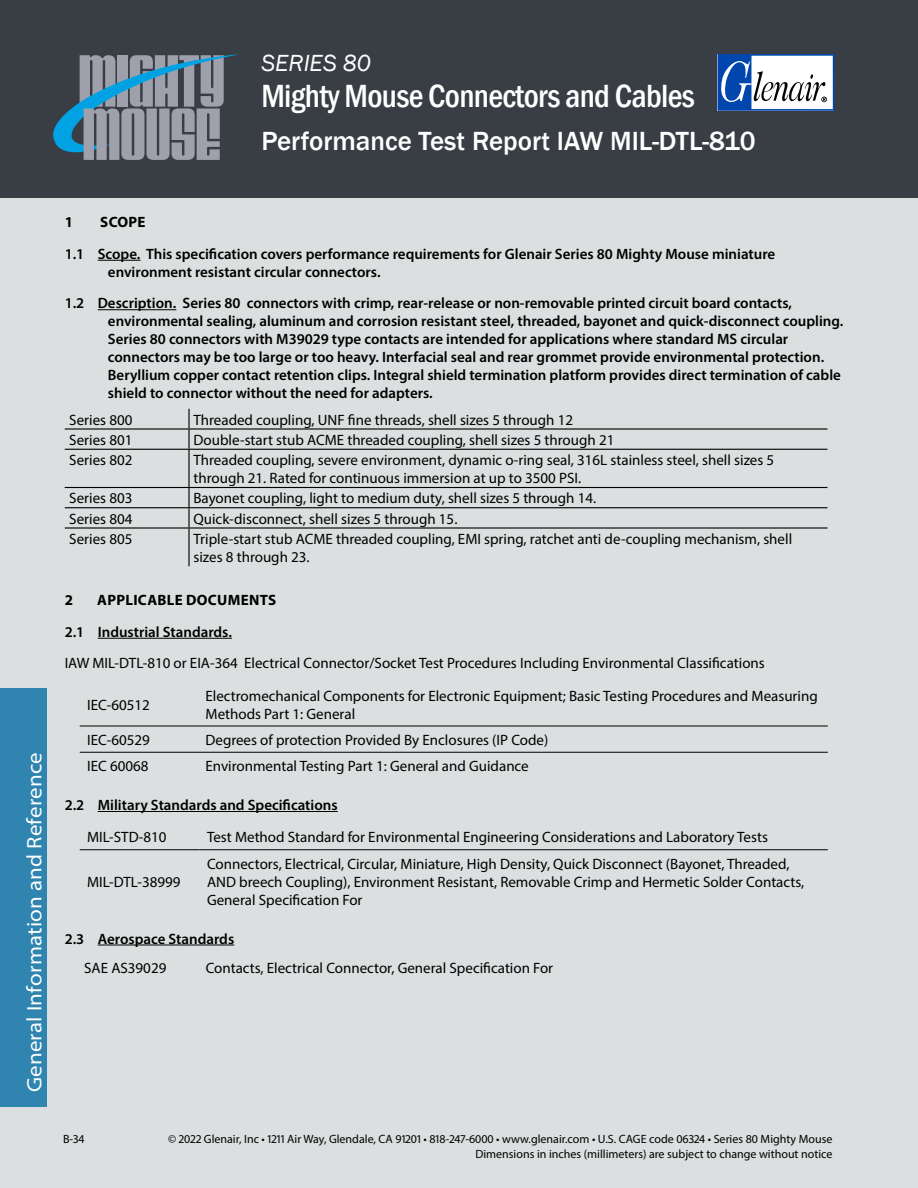
<style>
.page{position:relative;width:918px;height:1188px;background:#dcdfe0}
.page>*{position:absolute;margin:0;border:0;box-sizing:border-box;transform-origin:0 0}
.t1{font:500 condensed 33px "Franklin Gothic";letter-spacing:-.02em;color:#fff}
.t2{font:500 27px "Franklin Gothic";color:#fff}
.t3{font:italic 24px "Franklin Gothic";color:#fff}
.t4{font:semi-expanded 21px "Myriad Pro";letter-spacing:.01em;color:#fff}
.t5{font:15px/18px "Myriad Pro";color:#000}
.t6{font:600 15px/18px "Myriad Pro";color:#000}
.t7{font:700 15px "Myriad Pro";letter-spacing:.02em;color:#000}
.t8{font:12px/15px "Myriad Pro";color:#000;text-align:right}
</style>
<div class="page">
<div style="left:0;top:688px;width:47px;height:418px;background:#3085b0"></div>
<div style="left:0;top:0;width:918px;height:198px;background:#393e45"></div>
<svg style="left:717px;top:54px;width:117px;height:57px;background:#a0b5d3"></svg>
<svg style="left:53px;top:54px;width:187px;height:106px"></svg>
<hr style="left:98px;top:260px;width:43px;height:1px;background:#000">
<hr style="left:98px;top:309px;width:78px;height:1px;background:#000">
<hr style="left:98px;top:638px;width:134px;height:1px;background:#000">
<hr style="left:98px;top:811px;width:240px;height:1px;background:#000">
<hr style="left:98px;top:945px;width:136px;height:1px;background:#000">
<hr style="left:65px;top:428px;width:124px;height:2px;background:#000">
<hr style="left:189px;top:428px;width:638px;height:2px;background:#000">
<svg style="left:188px;top:409px;width:2px;height:40px"></svg>
<hr style="left:65px;top:449px;width:124px;height:1px;background:#000">
<hr style="left:189px;top:449px;width:638px;height:1px;background:#000">
<hr style="left:188px;top:450px;width:2px;height:37px;background:#000">
<hr style="left:65px;top:487px;width:124px;height:1px;background:#000">
<hr style="left:189px;top:487px;width:638px;height:1px;background:#000">
<hr style="left:65px;top:507px;width:124px;height:1px;background:#000">
<hr style="left:189px;top:507px;width:638px;height:1px;background:#000">
<svg style="left:188px;top:488px;width:2px;height:39px"></svg>
<hr style="left:65px;top:527px;width:124px;height:2px;background:#000">
<hr style="left:189px;top:527px;width:638px;height:2px;background:#000">
<hr style="left:188px;top:529px;width:2px;height:37px;background:#000">
<hr style="left:80px;top:726px;width:118px;height:1px;background:#000">
<hr style="left:198px;top:726px;width:630px;height:1px;background:#000">
<hr style="left:80px;top:752px;width:118px;height:1px;background:#000">
<hr style="left:198px;top:752px;width:630px;height:1px;background:#000">
<hr style="left:80px;top:849px;width:120px;height:1px;background:#000">
<hr style="left:200px;top:849px;width:628px;height:1px;background:#000">
<h3 class="t3" style="left:261px;top:48px;width:111px">SERIES 80</h3>
<h1 class="t1" style="left:261px;top:74px;width:435px">Mighty Mouse Connectors and Cables</h1>
<h2 class="t2" style="left:261px;top:125px;width:496px">Performance Test Report IAW MIL-DTL-810</h2>
<h3 class="t4" style="left:21px;top:1092px;width:341px;rotate:-90deg">General Information and Reference</h3>
<p class="t7" style="left:65px;top:212px;width:10px">1</p>
<p class="t7" style="left:100px;top:212px;width:47px">SCOPE</p>
<p class="t6" style="left:108px;top:244px;width:669px;text-indent:-43px">1.1 Scope. This specification covers performance requirements for Glenair Series 80 Mighty Mouse miniature environment resistant circular connectors.</p>
<p class="t6" style="left:108px;top:294px;width:737px;text-indent:-43px">1.2 Description. Series 80 connectors with crimp, rear-release or non-removable printed circuit board contacts, environmental sealing, aluminum and corrosion resistant steel, threaded, bayonet and quick-disconnect coupling.<br>Series 80 connectors with M39029 type contacts are intended for applications where standard MS circular connectors may be too large or too heavy. Interfacial seal and rear grommet provide environmental protection.<br>Beryllium copper contact retention clips. Integral shield termination platform provides direct termination of cable shield to connector without the need for adapters.</p>
<p class="t5" style="left:69px;top:410px;width:65px">Series 800</p>
<p class="t5" style="left:194px;top:410px;width:381px">Threaded coupling, UNF fine threads, shell sizes 5 through 12</p>
<p class="t5" style="left:69px;top:430px;width:65px">Series 801</p>
<p class="t5" style="left:194px;top:430px;width:422px">Double-start stub ACME threaded coupling, shell sizes 5 through 21</p>
<p class="t5" style="left:69px;top:451px;width:65px">Series 802</p>
<p class="t5" style="left:194px;top:451px;width:582px">Threaded coupling, severe environment, dynamic o-ring seal, 316L stainless steel, shell sizes 5 through 21. Rated for continuous immersion at up to 3500 PSI.</p>
<p class="t5" style="left:69px;top:489px;width:65px">Series 803</p>
<p class="t5" style="left:194px;top:489px;width:404px">Bayonet coupling, light to medium duty, shell sizes 5 through 14.</p>
<p class="t5" style="left:69px;top:509px;width:65px">Series 804</p>
<p class="t5" style="left:194px;top:509px;width:265px">Quick-disconnect, shell sizes 5 through 15.</p>
<p class="t5" style="left:69px;top:529px;width:65px">Series 805</p>
<p class="t5" style="left:194px;top:529px;width:600px">Triple-start stub ACME threaded coupling, EMI spring, ratchet anti de-coupling mechanism, shell sizes 8 through 23.</p>
<p class="t7" style="left:65px;top:590px;width:10px">2</p>
<p class="t7" style="left:97px;top:590px;width:180px">APPLICABLE DOCUMENTS</p>
<p class="t6" style="left:65px;top:622px;width:169px">2.1 Industrial Standards.</p>
<p class="t5" style="left:65px;top:654px;width:702px">IAW MIL-DTL-810 or EIA-364 Electrical Connector/Socket Test Procedures Including Environmental Classifications</p>
<p class="t5" style="left:87px;top:695px;width:64px">IEC-60512</p>
<p class="t5" style="left:206px;top:686px;width:614px">Electromechanical Components for Electronic Equipment; Basic Testing Procedures and Measuring<br>Methods Part 1: General</p>
<p class="t5" style="left:87px;top:730px;width:64px">IEC-60529</p>
<p class="t5" style="left:206px;top:730px;width:344px">Degrees of protection Provided By Enclosures (IP Code)</p>
<p class="t5" style="left:87px;top:757px;width:63px">IEC 60068</p>
<p class="t5" style="left:206px;top:757px;width:325px">Environmental Testing Part 1: General and Guidance</p>
<p class="t6" style="left:65px;top:796px;width:274px">2.2 Military Standards and Specifications</p>
<p class="t5" style="left:87px;top:828px;width:81px">MIL-STD-810</p>
<p class="t5" style="left:207px;top:828px;width:562px">Test Method Standard for Environmental Engineering Considerations and Laboratory Tests</p>
<p class="t5" style="left:87px;top:872px;width:95px">MIL-DTL-38999</p>
<p class="t5" style="left:207px;top:854px;width:599px">Connectors, Electrical, Circular, Miniature, High Density, Quick Disconnect (Bayonet, Threaded,<br>AND breech Coupling), Environment Resistant, Removable Crimp and Hermetic Solder Contacts,<br>General Specification For</p>
<p class="t6" style="left:65px;top:929px;width:171px">2.3 Aerospace Standards</p>
<p class="t5" style="left:84px;top:958px;width:84px">SAE AS39029</p>
<p class="t5" style="left:206px;top:958px;width:349px">Contacts, Electrical Connector, General Specification For</p>
<p class="t8" style="left:63px;top:1131px;width:23px">B-34</p>
<p class="t8" style="left:168px;top:1131px;width:666px">© 2022 Glenair, Inc • 1211 Air Way, Glendale, CA 91201 • 818-247-6000 • www.glenair.com • U.S. CAGE code 06324 • Series 80 Mighty Mouse<br>Dimensions in inches (millimeters) are subject to change without notice</p>
</div>
